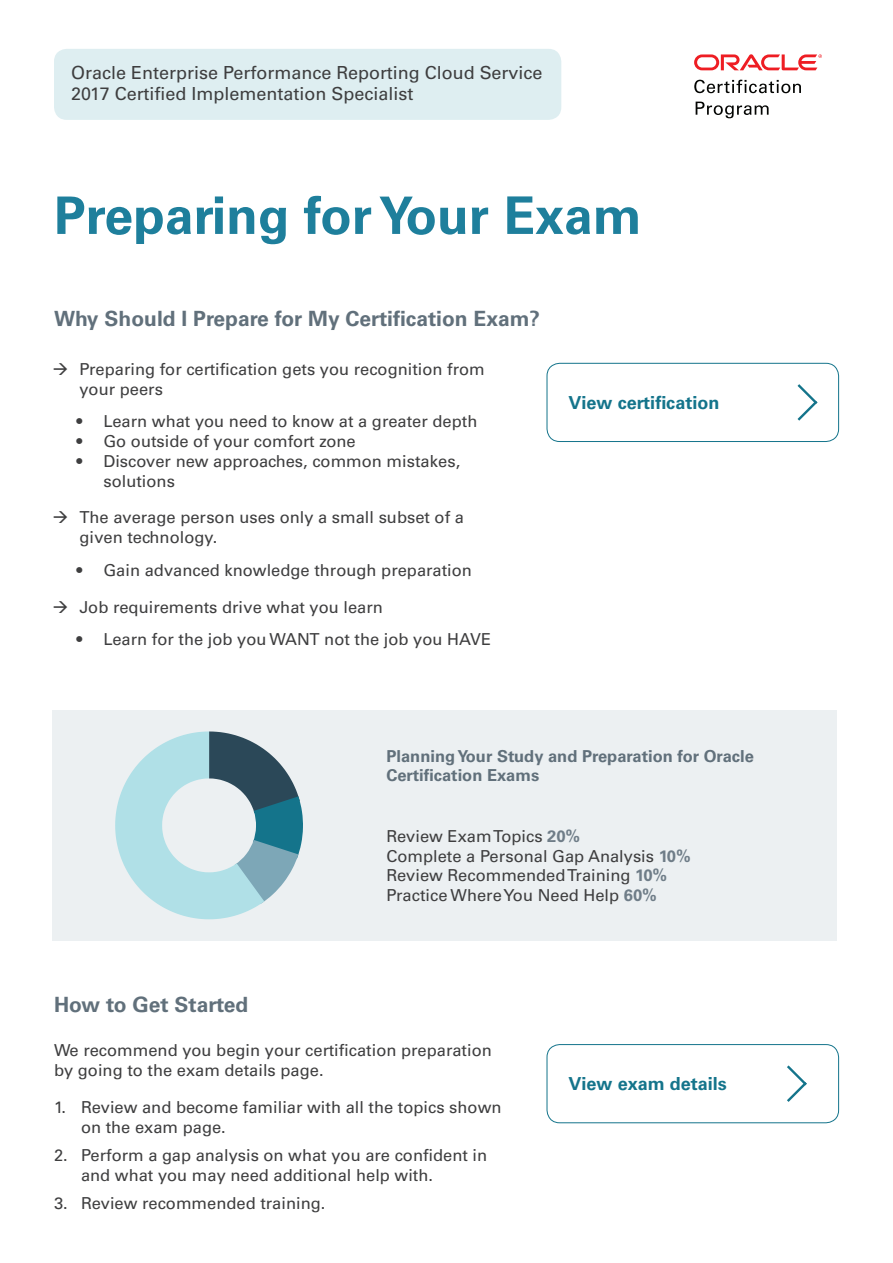
<style>
.page{position:relative;width:893px;height:1263px;background:#fff}
.page>*{position:absolute;margin:0;border:0;box-sizing:border-box;transform-origin:0 0}
.t1{font:700 51.9px "Univers LT Std";color:#1e7f9c}
.t2{font:700 21px "Univers LT Std";color:#61707b}
.t3{font:18px/21.6px "Univers LT Std";color:#3e3e3f}
.t4{font:700 18px "Univers LT Std";color:#14748b}
.t5{font:16.5px/19.8px "Univers LT Std";color:#3e3e3f}
.t6{font:700 16.5px/19.8px "Univers LT Std";color:#61707b}
.s1{font-weight:700;color:#6f7d88}
</style>
<div class="page">
<div style="left:52px;top:710px;width:785px;height:230px;background:#ecf0f2"></div>
<svg style="left:115px;top:731px;width:188px;height:188px"></svg>
<svg style="left:694px;top:54px;width:128px;height:16px"></svg>
<svg style="left:694px;top:80px;width:107px;height:38px"></svg>
<div style="left:547px;top:363px;width:292px;height:79px;border:1px solid #14748b;border-radius:13px"></div>
<svg style="left:797px;top:384px;width:21px;height:37px"></svg>
<div style="left:547px;top:1044px;width:292px;height:79px;border:1px solid #14748b;border-radius:13px"></div>
<svg style="left:787px;top:1065px;width:20px;height:37px"></svg>
<div style="left:54px;top:49px;width:507px;height:71px;background:#deeef1;border-radius:13px"></div>
<p class="t3" style="left:71px;top:62px;width:473px">Oracle Enterprise Performance Reporting Cloud Service<br>2017 Certified Implementation Specialist</p>
<h1 class="t1" style="left:54px;top:185px;width:589px">Preparing for Your Exam</h1>
<p class="t2" style="left:54px;top:306px;width:488px">Why Should I Prepare for My Certification Exam?</p>
<p class="t5" style="left:79px;top:359px;width:407px">Preparing for certification gets you recognition from your peers</p>
<p class="t5" style="left:76px;top:412px;width:402px">• Learn what you need to know at a greater depth</p>
<p class="t5" style="left:76px;top:431px;width:281px">• Go outside of your comfort zone</p>
<p class="t5" style="left:103px;top:451px;width:358px;text-indent:-27px">• Discover new approaches, common mistakes, solutions</p>
<p class="t5" style="left:79px;top:508px;width:386px">The average person uses only a small subset of a given technology.</p>
<p class="t5" style="left:76px;top:560px;width:397px">• Gain advanced knowledge through preparation</p>
<p class="t5" style="left:79px;top:597px;width:305px">Job requirements drive what you learn</p>
<p class="t5" style="left:76px;top:629px;width:416px">• Learn for the job you WANT not the job you HAVE</p>
<p class="t4" style="left:569px;top:392px;width:152px">View certification</p>
<p class="t6" style="left:386px;top:746px;width:369px">Planning Your Study and Preparation for Oracle<br>Certification Exams</p>
<p class="t2" style="left:54px;top:992px;width:196px">How to Get Started</p>
<p class="t5" style="left:386px;top:826px;width:306px">Review Exam Topics <span class="s1">20%<br></span>Complete a Personal Gap Analysis <span class="s1">10%<br></span>Review Recommended Training <span class="s1">10%<br></span>Practice Where You Need Help <span class="s1">60%</span></p>
<p class="t5" style="left:54px;top:1040px;width:439px">We recommend you begin your certification preparation by going to the exam details page.</p>
<p class="t5" style="left:81px;top:1097px;width:422px;text-indent:-27px">1. Review and become familiar with all the topics shown on the exam page.</p>
<p class="t5" style="left:81px;top:1145px;width:408px;text-indent:-27px">2. Perform a gap analysis on what you are confident in and what you may need additional help with.</p>
<p class="t5" style="left:54px;top:1193px;width:273px">3. Review recommended training.</p>
<p class="t4" style="left:569px;top:1073px;width:160px">View exam details</p>
</div>
